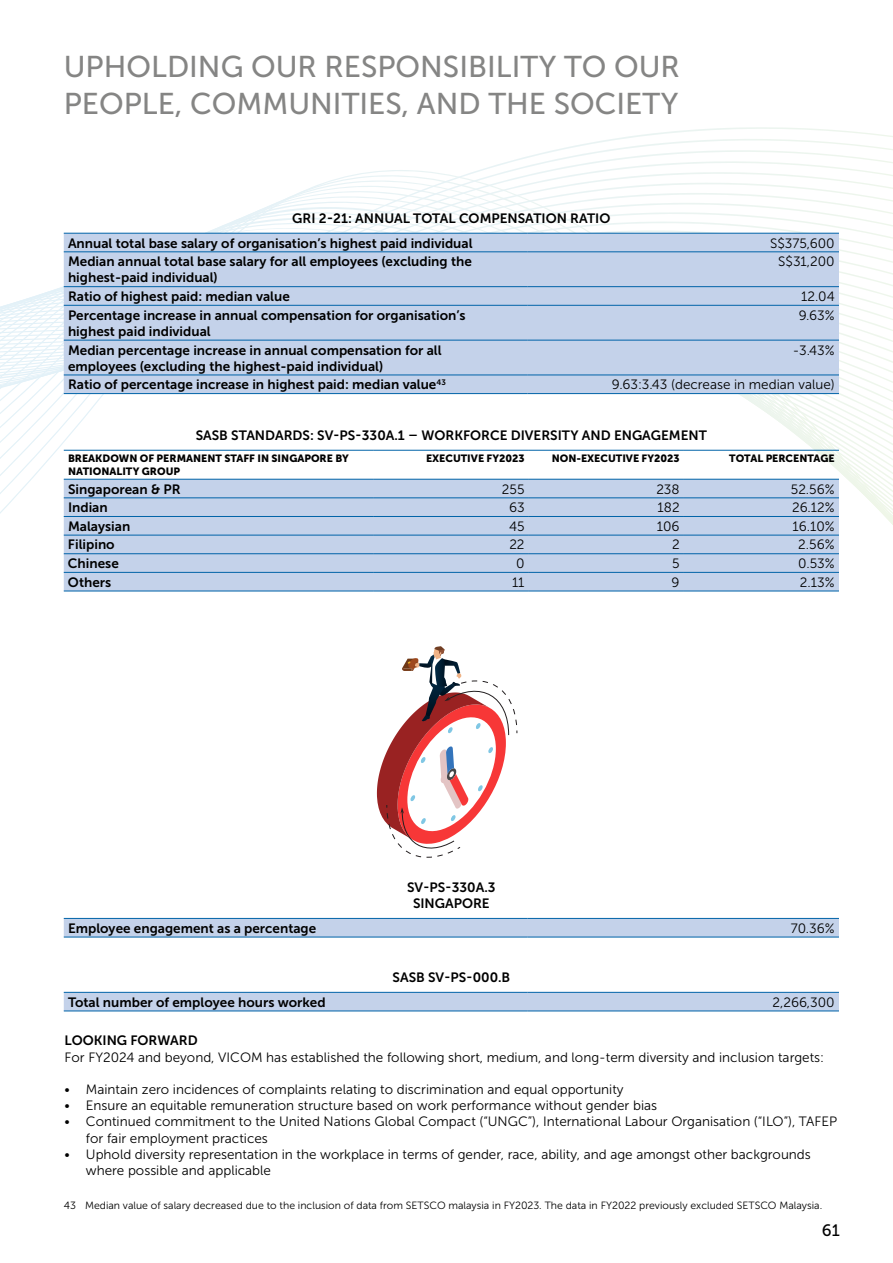
<style>
.page{position:relative;width:893px;height:1263px;background:#fff}
.page>*{position:absolute;margin:0;border:0;box-sizing:border-box;transform-origin:0 0}
.t1{font:30px/37.5px "Museo Sans 500";color:#858584}
.t2{font:16.5px "Museo Sans 500";color:#000}
.t3{font:13.5px/16.2px "Museo Sans 300";color:#000}
.t4{font:13.5px/16.2px "Museo Sans 700";color:#000}
.t5{font:10.5px "Museo Sans 300";color:#000}
.t6{font:10.5px/12.6px "Museo Sans 900";color:#000}
</style>
<div class="page">
<svg style="left:0;top:478px;width:893px;height:114px"></svg>
<svg style="left:0;top:127px;width:893px;height:343px"></svg>
<div style="left:64px;top:480px;width:775px;height:111px;background:#c4d2ea"></div>
<hr style="left:64px;top:450px;width:310px;height:1px;background:#0063a8">
<hr style="left:374px;top:450px;width:155px;height:1px;background:#0063a8">
<hr style="left:529px;top:450px;width:155px;height:1px;background:#0063a8">
<hr style="left:684px;top:450px;width:155px;height:1px;background:#0063a8">
<hr style="left:64px;top:479px;width:310px;height:1px;background:#0063a8">
<hr style="left:374px;top:479px;width:155px;height:1px;background:#0063a8">
<hr style="left:529px;top:479px;width:155px;height:1px;background:#0063a8">
<hr style="left:684px;top:479px;width:155px;height:1px;background:#0063a8">
<hr style="left:64px;top:497px;width:310px;height:1px;background:#0063a8">
<hr style="left:374px;top:497px;width:155px;height:1px;background:#0063a8">
<hr style="left:529px;top:497px;width:155px;height:1px;background:#0063a8">
<hr style="left:684px;top:497px;width:155px;height:1px;background:#0063a8">
<hr style="left:64px;top:516px;width:310px;height:1px;background:#0063a8">
<hr style="left:374px;top:516px;width:155px;height:1px;background:#0063a8">
<hr style="left:529px;top:516px;width:155px;height:1px;background:#0063a8">
<hr style="left:684px;top:516px;width:155px;height:1px;background:#0063a8">
<hr style="left:64px;top:535px;width:310px;height:1px;background:#0063a8">
<hr style="left:374px;top:535px;width:155px;height:1px;background:#0063a8">
<hr style="left:529px;top:535px;width:155px;height:1px;background:#0063a8">
<hr style="left:684px;top:535px;width:155px;height:1px;background:#0063a8">
<hr style="left:64px;top:553px;width:310px;height:1px;background:#0063a8">
<hr style="left:374px;top:553px;width:155px;height:1px;background:#0063a8">
<hr style="left:529px;top:553px;width:155px;height:1px;background:#0063a8">
<hr style="left:684px;top:553px;width:155px;height:1px;background:#0063a8">
<hr style="left:64px;top:572px;width:310px;height:1px;background:#0063a8">
<hr style="left:374px;top:572px;width:155px;height:1px;background:#0063a8">
<hr style="left:529px;top:572px;width:155px;height:1px;background:#0063a8">
<hr style="left:684px;top:572px;width:155px;height:1px;background:#0063a8">
<hr style="left:64px;top:591px;width:310px;height:1px;background:#0063a8">
<hr style="left:374px;top:591px;width:155px;height:1px;background:#0063a8">
<hr style="left:529px;top:591px;width:155px;height:1px;background:#0063a8">
<hr style="left:684px;top:591px;width:155px;height:1px;background:#0063a8">
<div style="left:64px;top:234px;width:775px;height:159px;background:#c4d2ea"></div>
<hr style="left:64px;top:233px;width:463px;height:1px;background:#0063a8">
<hr style="left:527px;top:233px;width:312px;height:1px;background:#0063a8">
<hr style="left:64px;top:251px;width:463px;height:1px;background:#0063a8">
<hr style="left:527px;top:251px;width:312px;height:1px;background:#0063a8">
<hr style="left:64px;top:286px;width:463px;height:1px;background:#0063a8">
<hr style="left:527px;top:286px;width:312px;height:1px;background:#0063a8">
<hr style="left:64px;top:305px;width:463px;height:1px;background:#0063a8">
<hr style="left:527px;top:305px;width:312px;height:1px;background:#0063a8">
<hr style="left:64px;top:340px;width:463px;height:1px;background:#0063a8">
<hr style="left:527px;top:340px;width:312px;height:1px;background:#0063a8">
<hr style="left:64px;top:375px;width:463px;height:1px;background:#0063a8">
<hr style="left:527px;top:375px;width:312px;height:1px;background:#0063a8">
<hr style="left:64px;top:393px;width:463px;height:1px;background:#0063a8">
<hr style="left:527px;top:393px;width:312px;height:1px;background:#0063a8">
<div style="left:64px;top:919px;width:775px;height:18px;background:#c4d2ea"></div>
<hr style="left:64px;top:918px;width:463px;height:1px;background:#0063a8">
<hr style="left:527px;top:918px;width:312px;height:1px;background:#0063a8">
<hr style="left:64px;top:937px;width:463px;height:1px;background:#0063a8">
<hr style="left:527px;top:937px;width:312px;height:1px;background:#0063a8">
<div style="left:64px;top:993px;width:775px;height:17px;background:#c4d2ea"></div>
<hr style="left:64px;top:992px;width:463px;height:1px;background:#0063a8">
<hr style="left:527px;top:992px;width:312px;height:1px;background:#0063a8">
<hr style="left:64px;top:1010px;width:463px;height:1px;background:#0063a8">
<hr style="left:527px;top:1010px;width:312px;height:1px;background:#0063a8">
<svg style="left:377px;top:646px;width:141px;height:212px"></svg>
<h1 class="t1" style="left:64px;top:48px;width:617px">UPHOLDING OUR RESPONSIBILITY TO OUR<br>PEOPLE, COMMUNITIES, AND THE SOCIETY</h1>
<p class="t4" style="left:292px;top:210px;width:320px">GRI 2-21: ANNUAL TOTAL COMPENSATION RATIO</p>
<p class="t4" style="left:68px;top:235px;width:406px">Annual total base salary of organisation’s highest paid individual</p>
<p class="t3" style="left:770px;top:235px;width:66px">S$375,600</p>
<p class="t4" style="left:68px;top:253px;width:405px">Median annual total base salary for all employees (excluding the highest-paid individual)</p>
<p class="t3" style="left:778px;top:254px;width:58px">S$31,200</p>
<p class="t4" style="left:68px;top:288px;width:223px">Ratio of highest paid: median value</p>
<p class="t3" style="left:801px;top:288px;width:35px">12.04</p>
<p class="t4" style="left:68px;top:307px;width:399px">Percentage increase in annual compensation for organisation’s highest paid individual</p>
<p class="t3" style="left:799px;top:307px;width:38px">9.63%</p>
<p class="t4" style="left:68px;top:342px;width:375px">Median percentage increase in annual compensation for all employees (excluding the highest-paid individual)</p>
<p class="t3" style="left:793px;top:342px;width:44px">-3.43%</p>
<p class="t4" style="left:68px;top:377px;width:379px">Ratio of percentage increase in highest paid: median value<sup>43</sup></p>
<p class="t3" style="left:612px;top:377px;width:224px">9.63:3.43 (decrease in median value)</p>
<p class="t4" style="left:196px;top:427px;width:513px">SASB STANDARDS: SV-PS-330A.1 – WORKFORCE DIVERSITY AND ENGAGEMENT</p>
<p class="t6" style="left:68px;top:452px;width:282px">BREAKDOWN OF PERMANENT STAFF IN SINGAPORE BY<br>NATIONALITY GROUP</p>
<p class="t6" style="left:426px;top:452px;width:100px">EXECUTIVE FY2023</p>
<p class="t6" style="left:552px;top:452px;width:129px">NON-EXECUTIVE FY2023</p>
<p class="t6" style="left:729px;top:452px;width:107px">TOTAL PERCENTAGE</p>
<p class="t4" style="left:68px;top:481px;width:114px">Singaporean &amp; PR</p>
<p class="t3" style="left:502px;top:481px;width:24px">255</p>
<p class="t3" style="left:656px;top:481px;width:25px">238</p>
<p class="t3" style="left:791px;top:481px;width:45px">52.56%</p>
<p class="t4" style="left:68px;top:499px;width:41px">Indian</p>
<p class="t3" style="left:509px;top:500px;width:17px">63</p>
<p class="t3" style="left:658px;top:500px;width:24px">182</p>
<p class="t3" style="left:792px;top:500px;width:44px">26.12%</p>
<p class="t4" style="left:68px;top:518px;width:64px">Malaysian</p>
<p class="t3" style="left:509px;top:518px;width:17px">45</p>
<p class="t3" style="left:657px;top:518px;width:24px">106</p>
<p class="t3" style="left:793px;top:518px;width:44px">16.10%</p>
<p class="t4" style="left:68px;top:537px;width:48px">Filipino</p>
<p class="t3" style="left:509px;top:537px;width:17px">22</p>
<p class="t3" style="left:672px;top:537px;width:9px">2</p>
<p class="t3" style="left:798px;top:537px;width:38px">2.56%</p>
<p class="t4" style="left:68px;top:555px;width:52px">Chinese</p>
<p class="t3" style="left:516px;top:555px;width:10px">0</p>
<p class="t3" style="left:672px;top:555px;width:9px">5</p>
<p class="t3" style="left:798px;top:555px;width:38px">0.53%</p>
<p class="t4" style="left:68px;top:574px;width:45px">Others</p>
<p class="t3" style="left:512px;top:574px;width:14px">11</p>
<p class="t3" style="left:672px;top:574px;width:10px">9</p>
<p class="t3" style="left:800px;top:574px;width:36px">2.13%</p>
<p class="t4" style="left:407px;top:879px;width:90px;text-align:center">SV-PS-330A.3<br>SINGAPORE</p>
<p class="t4" style="left:68px;top:920px;width:250px">Employee engagement as a percentage</p>
<p class="t3" style="left:791px;top:920px;width:45px">70.36%</p>
<p class="t4" style="left:393px;top:969px;width:119px">SASB SV-PS-000.B</p>
<p class="t4" style="left:68px;top:994px;width:259px">Total number of employee hours worked</p>
<p class="t3" style="left:772px;top:994px;width:64px">2,266,300</p>
<p class="t4" style="left:65px;top:1033px;width:135px">LOOKING FORWARD</p>
<p class="t3" style="left:65px;top:1049px;width:761px">For FY2024 and beyond, VICOM has established the following short, medium, and long-term diversity and inclusion targets:</p>
<p class="t3" style="left:65px;top:1081px;width:561px">• Maintain zero incidences of complaints relating to discrimination and equal opportunity</p>
<p class="t3" style="left:65px;top:1097px;width:594px">• Ensure an equitable remuneration structure based on work performance without gender bias</p>
<p class="t3" style="left:86px;top:1114px;width:753px;text-indent:-21px">• Continued commitment to the United Nations Global Compact (“UNGC”), International Labour Organisation (“ILO”), TAFEP for fair employment practices</p>
<p class="t3" style="left:86px;top:1146px;width:726px;text-indent:-21px">• Uphold diversity representation in the workplace in terms of gender, race, ability, and age amongst other backgrounds where possible and applicable</p>
<p class="t5" style="left:64px;top:1200px;width:760px">43 Median value of salary decreased due to the inclusion of data from SETSCO malaysia in FY2023. The data in FY2022 previously excluded SETSCO Malaysia.</p>
<p class="t2" style="left:822px;top:1221px;width:19px">61</p>
</div>
